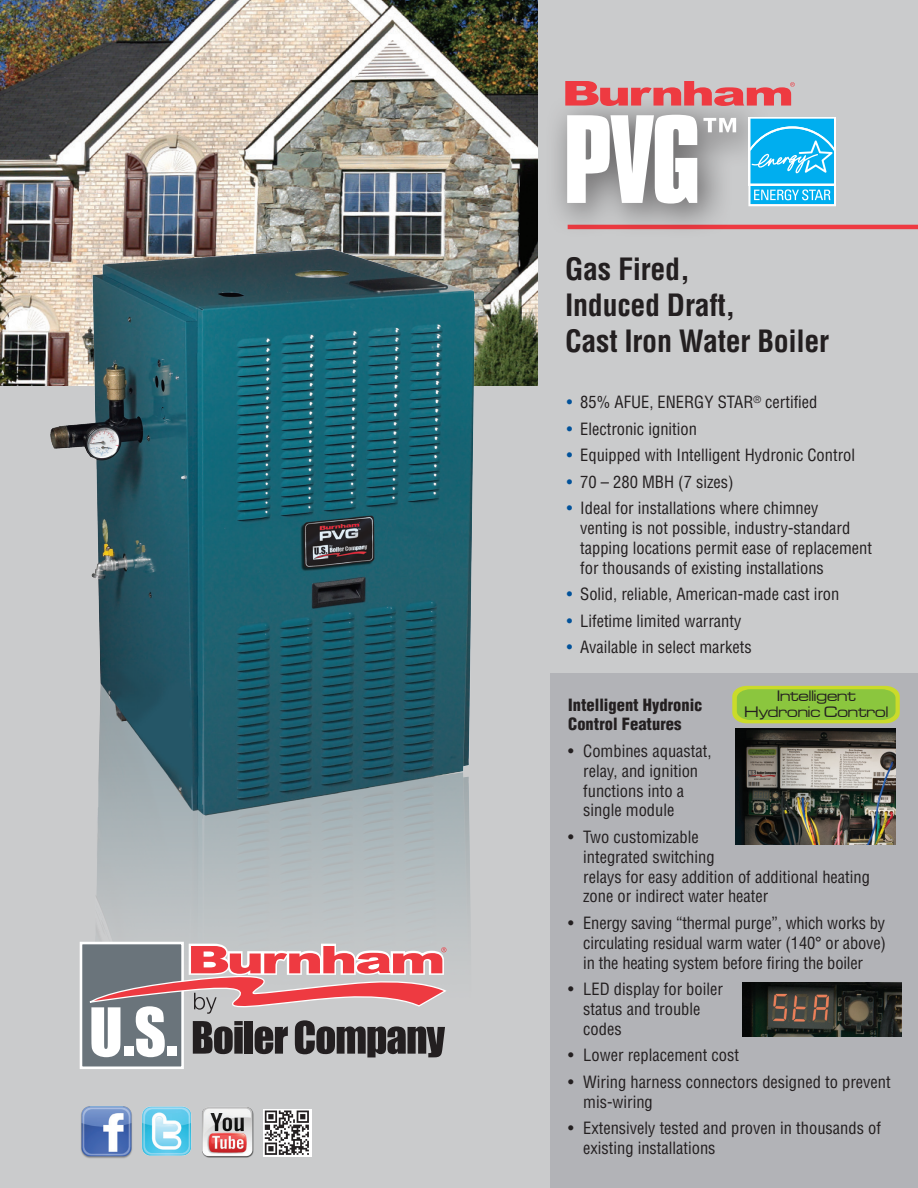
<style>
.page{position:relative;width:918px;height:1188px;background:#cacbcc}
.page>*{position:absolute;margin:0;border:0;box-sizing:border-box;transform-origin:0 0}
.t1{font:700 108px "Compacta BT";color:#fff}
.t2{font:700 condensed 30px "Helvetica LT Std";letter-spacing:-.01em;color:#231f20}
.t3{font:condensed 16.5px/19.8px "Helvetica LT Std";color:#231f20}
.t4{font:900 condensed 16.5px "Helvetica LT Std";color:#231f20}
.t5{font:15.75px/15.1px "Microgramma D Medi Exte";color:#231f20;text-align:center}
.s1{color:#01529a}
</style>
<div class="page">
<hr style="left:568px;top:225px;width:350px;height:4px;background:#ee3a41">
<div style="left:544px;top:91px;width:229px;height:148px;background:#231f20;opacity:.55"></div>
<img style="left:0;top:0;width:538px;height:385px">
<div style="left:551px;top:674px;width:367px;height:514px;background:#b2b3b7"></div>
<svg style="left:565px;top:81px;width:230px;height:25px"></svg>
<img style="left:736px;top:729px;width:160px;height:116px">
<svg style="left:732px;top:686px;width:168px;height:37px;background:#98c93c"></svg>
<img style="left:743px;top:983px;width:159px;height:53px">
<img style="left:16px;top:233px;width:504px;height:925px">
<div style="left:748px;top:117px;width:88px;height:69px;background:#ace4f9"></div>
<svg style="left:748px;top:119px;width:88px;height:87px;background:#3bc0f2"></svg>
<div style="left:81px;top:943px;width:102px;height:125px;background:#6a747b"></div>
<div style="left:80px;top:942px;width:104px;height:127px;border:3px solid #fff"></div>
<svg style="left:89px;top:942px;width:358px;height:115px"></svg>
<p class="t1" style="left:563px;top:94px;width:181px">PVG<sup>™</sup></p>
<p class="t2" style="left:565px;top:250px;width:126px">Gas Fired,</p>
<p class="t2" style="left:565px;top:286px;width:172px">Induced Draft,</p>
<p class="t2" style="left:565px;top:322px;width:265px">Cast Iron Water Boiler</p>
<p class="t3" style="left:567px;top:392px;width:252px"><span class="s1">•</span> 85% AFUE, ENERGY STAR<sup>®</sup> certified</p>
<p class="t3" style="left:567px;top:419px;width:132px"><span class="s1">•</span> Electronic ignition</p>
<p class="t3" style="left:567px;top:445px;width:290px"><span class="s1">•</span> Equipped with Intelligent Hydronic Control</p>
<p class="t3" style="left:567px;top:472px;width:169px"><span class="s1">•</span> 70 – 280 MBH (7 sizes)</p>
<p class="t3" style="left:580px;top:498px;width:293px;text-indent:-14px"><span class="s1">•</span> Ideal for installations where chimney<br>venting is not possible, industry-standard tapping locations permit ease of replacement for thousands of existing installations</p>
<p class="t3" style="left:567px;top:584px;width:274px"><span class="s1">•</span> Solid, reliable, American-made cast iron</p>
<p class="t3" style="left:567px;top:611px;width:176px"><span class="s1">•</span> Lifetime limited warranty</p>
<p class="t3" style="left:567px;top:637px;width:186px"><span class="s1">•</span> Available in select markets</p>
<p class="t5" style="left:745px;top:688px;width:145px">Intelligent<br>Hydronic Control</p>
<p class="t4" style="left:568px;top:694px;width:136px">Intelligent Hydronic</p>
<p class="t4" style="left:568px;top:714px;width:115px">Control Features</p>
<p class="t3" style="left:583px;top:741px;width:130px;text-indent:-15px">• Combines aquastat, relay, and ignition functions into a single module</p>
<p class="t3" style="left:583px;top:827px;width:288px;text-indent:-15px">• Two customizable<br>integrated switching<br>relays for easy addition of additional heating zone or indirect water heater</p>
<p class="t3" style="left:583px;top:913px;width:304px;text-align:justify;text-indent:-15px">• Energy saving “thermal purge”, which works by circulating residual warm water (140° or above) in the heating system before firing the boiler</p>
<p class="t3" style="left:583px;top:979px;width:141px;text-indent:-15px">• LED display for boiler status and trouble codes</p>
<p class="t3" style="left:568px;top:1045px;width:172px">• Lower replacement cost</p>
<p class="t3" style="left:583px;top:1072px;width:309px;text-indent:-15px">• Wiring harness connectors designed to prevent mis-wiring</p>
<p class="t3" style="left:583px;top:1118px;width:299px;text-indent:-15px">• Extensively tested and proven in thousands of existing installations</p>
</div>
